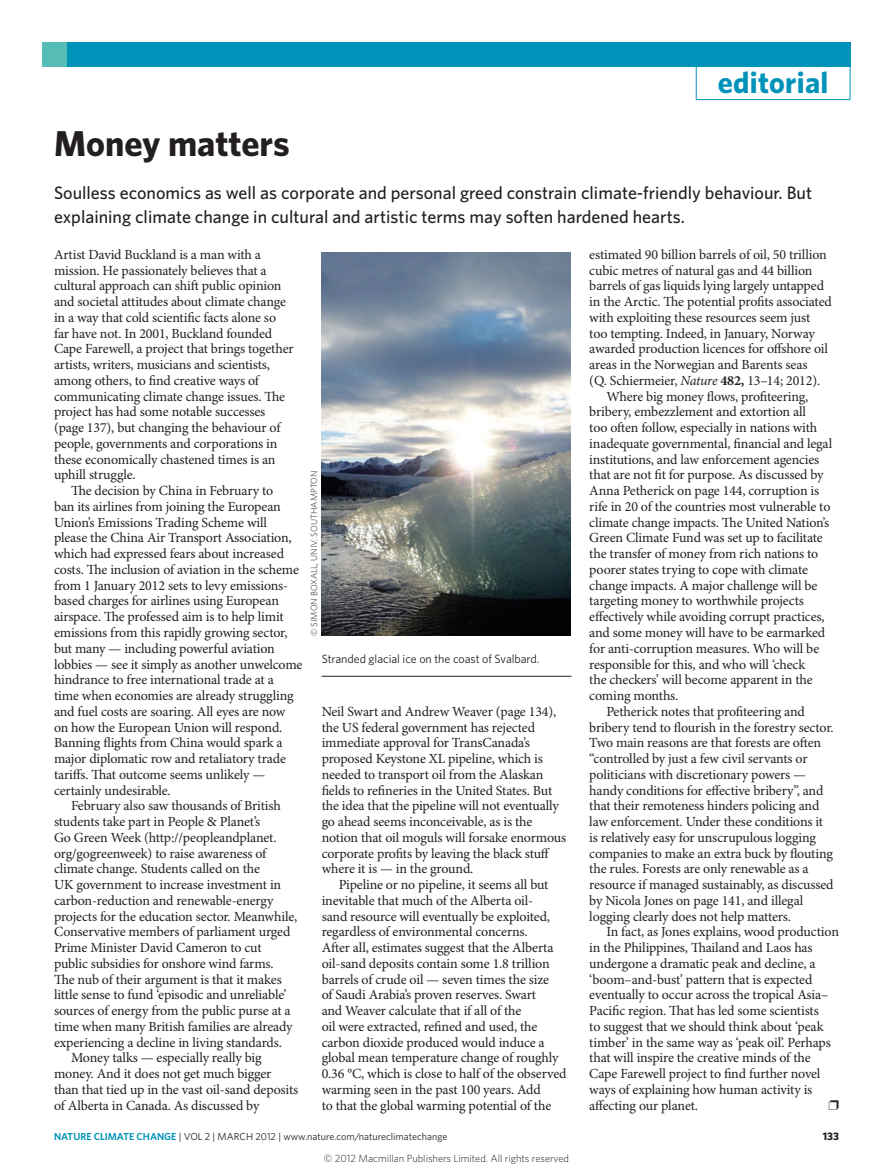
<style>
.page{position:relative;width:893px;height:1174px;background:#fff}
.page>*{position:absolute;margin:0;border:0;box-sizing:border-box;transform-origin:0 0}
.Title{font:700 36px "Whitney";color:#231f20}
.t1{font:700 30px "Whitney";letter-spacing:.01em;color:#0093ba}
.Standfirst{font:500 18px/24px "Whitney";color:#231f20}
.Body_text{font:13.95px/15.8px "Minion Pro";letter-spacing:-.01em;color:#231f20}
.Body_first{font:13.95px/15.8px "Minion Pro";letter-spacing:-.015em;color:#231f20}
.Figure_caption{font:12px "Whitney";letter-spacing:-.005em;color:#231f20}
.t2{font:700 10.8px "Whitney";color:#231f20}
.t3{font:300 10.5px "Whitney";color:#231f20}
.t4{font:10.2px "Whitney";color:#231f20}
.Picture_credit{font:300 9px "Whitney";color:#231f20}
.s1{font-style:italic}
.s2{font-weight:700}
.s3{font-weight:600;color:#0093ba}
</style>
<div class="page">
<div style="left:696px;top:66px;width:154px;height:34px;border:1px solid #0093ba"></div>
<div style="left:43px;top:43px;width:807px;height:24px;background:#0093ba"></div>
<div style="left:43px;top:43px;width:24px;height:24px;background:#56bcb6"></div>
<img style="left:322px;top:252px;width:248px;height:383px">
<hr style="left:322px;top:676px;width:249px;height:1px;background:#231f20">
<p class="Title" style="left:54px;top:120px;width:237px">Money matters</p>
<p class="t1" style="left:718px;top:62px;width:112px">editorial</p>
<p class="Standfirst" style="left:54px;top:181px;width:759px">Soulless economics as well as corporate and personal greed constrain climate-friendly behaviour. But explaining climate change in cultural and artistic terms may soften hardened hearts.</p>
<p class="Body_first" style="left:54px;top:247px;width:241px">Artist David Buckland is a man with a mission. He passionately believes that a cultural approach can shift public opinion and societal attitudes about climate change in a way that cold scientific facts alone so far have not. In 2001, Buckland founded Cape Farewell, a project that brings together artists, writers, musicians and scientists, among others, to find creative ways of communicating climate change issues. The project has had some notable successes (page 137), but changing the behaviour of people, governments and corporations in these economically chastened times is an uphill struggle.</p>
<p class="Body_text" style="left:54px;top:483px;width:250px;text-indent:17px">The decision by China in February to<br>ban its airlines from joining the European Union’s Emissions Trading Scheme will please the China Air Transport Association, which had expressed fears about increased costs. The inclusion of aviation in the scheme from 1 January 2012 sets to levy emissions&shy;based charges for airlines using European airspace. The professed aim is to help limit emissions from this rapidly growing sector, but many — including powerful aviation lobbies — see it simply as another unwelcome hindrance to free international trade at a<br>time when economies are already struggling and fuel costs are soaring. All eyes are now on how the European Union will respond.<br>Banning flights from China would spark a major diplomatic row and retaliatory trade tariffs. That outcome seems unlikely — certainly undesirable.</p>
<p class="Body_text" style="left:54px;top:798px;width:245px;text-indent:17px">February also saw thousands of British students take part in People &amp; Planet’s<br>Go Green Week (http://peopleandplanet. org/gogreenweek) to raise awareness of climate change. Students called on the<br>UK government to increase investment in carbon-reduction and renewable-energy projects for the education sector. Meanwhile, Conservative members of parliament urged Prime Minister David Cameron to cut public subsidies for onshore wind farms.<br>The nub of their argument is that it makes little sense to fund ‘episodic and unreliable’ sources of energy from the public purse at a time when many British families are already experiencing a decline in living standards.</p>
<p class="Body_text" style="left:54px;top:1050px;width:246px;text-indent:17px">Money talks — especially really big money. And it does not get much bigger than that tied up in the vast oil-sand deposits of Alberta in Canada. As discussed by</p>
<p class="Picture_credit" style="left:308px;top:636px;width:167px;rotate:-90deg">© SIMON BOXALL, UNIV. SOUTHAMPTON</p>
<p class="Figure_caption" style="left:322px;top:651px;width:219px">Stranded glacial ice on the coast of Svalbard.</p>
<p class="Body_text" style="left:322px;top:704px;width:246px">Neil Swart and Andrew Weaver (page 134), the US federal government has rejected immediate approval for TransCanada’s proposed Keystone XL pipeline, which is needed to transport oil from the Alaskan fields to refineries in the United States. But the idea that the pipeline will not eventually go ahead seems inconceivable, as is the notion that oil moguls will forsake enormous corporate profits by leaving the black stuff where it is — in the ground.</p>
<p class="Body_text" style="left:322px;top:877px;width:246px;text-indent:17px">Pipeline or no pipeline, it seems all but inevitable that much of the Alberta oil-<br>sand resource will eventually be exploited, regardless of environmental concerns.<br>After all, estimates suggest that the Alberta oil-sand deposits contain some 1.8 trillion barrels of crude oil — seven times the size<br>of Saudi Arabia’s proven reserves. Swart<br>and Weaver calculate that if all of the<br>oil were extracted, refined and used, the carbon dioxide produced would induce a global mean temperature change of roughly 0.36 °C, which is close to half of the observed warming seen in the past 100 years. Add<br>to that the global warming potential of the</p>
<p class="Body_text" style="left:589px;top:247px;width:244px">estimated 90 billion barrels of oil, 50 trillion cubic metres of natural gas and 44 billion barrels of gas liquids lying largely untapped in the Arctic. The potential profits associated with exploiting these resources seem just too tempting. Indeed, in January, Norway awarded production licences for offshore oil areas in the Norwegian and Barents seas<br>(Q. Schiermeier, <span class="s1">Nature</span> <span class="s2">482,</span> 13–14; 2012).</p>
<p class="Body_text" style="left:589px;top:389px;width:244px;text-indent:17px">Where big money flows, profiteering, bribery, embezzlement and extortion all<br>too often follow, especially in nations with inadequate governmental, financial and legal institutions, and law enforcement agencies that are not fit for purpose. As discussed by Anna Petherick on page 144, corruption is rife in 20 of the countries most vulnerable to climate change impacts. The United Nation’s Green Climate Fund was set up to facilitate the transfer of money from rich nations to poorer states trying to cope with climate change impacts. A major challenge will be targeting money to worthwhile projects effectively while avoiding corrupt practices, and some money will have to be earmarked for anti-corruption measures. Who will be responsible for this, and who will ‘check<br>the checkers’ will become apparent in the coming months.</p>
<p class="Body_text" style="left:589px;top:704px;width:246px;text-indent:17px">Petherick notes that profiteering and bribery tend to flourish in the forestry sector.<br>Two main reasons are that forests are often “controlled by just a few civil servants or politicians with discretionary powers — handy conditions for effective bribery”, and that their remoteness hinders policing and law enforcement. Under these conditions it is relatively easy for unscrupulous logging companies to make an extra buck by flouting the rules. Forests are only renewable as a resource if managed sustainably, as discussed by Nicola Jones on page 141, and illegal logging clearly does not help matters.</p>
<p class="Body_text" style="left:589px;top:924px;width:251px;text-indent:17px">In fact, as Jones explains, wood production in the Philippines, Thailand and Laos has undergone a dramatic peak and decline, a ‘boom–and-bust’ pattern that is expected eventually to occur across the tropical Asia– Pacific region. That has led some scientists<br>to suggest that we should think about ‘peak timber’ in the same way as ‘peak oil’. Perhaps that will inspire the creative minds of the Cape Farewell project to find further novel ways of explaining how human activity is affecting our planet.</p>
<p class="t4" style="left:54px;top:1129px;width:395px"><span class="s3">NATURE CLIMATE CHANGE</span> | VOL 2 | MARCH 2012 | www.nature.com/natureclimatechange</p>
<p class="t2" style="left:823px;top:1129px;width:18px">133</p>
<p class="t3" style="left:324px;top:1151px;width:247px">© 2012 Macmillan Publishers Limited. All rights reserved</p>
</div>
